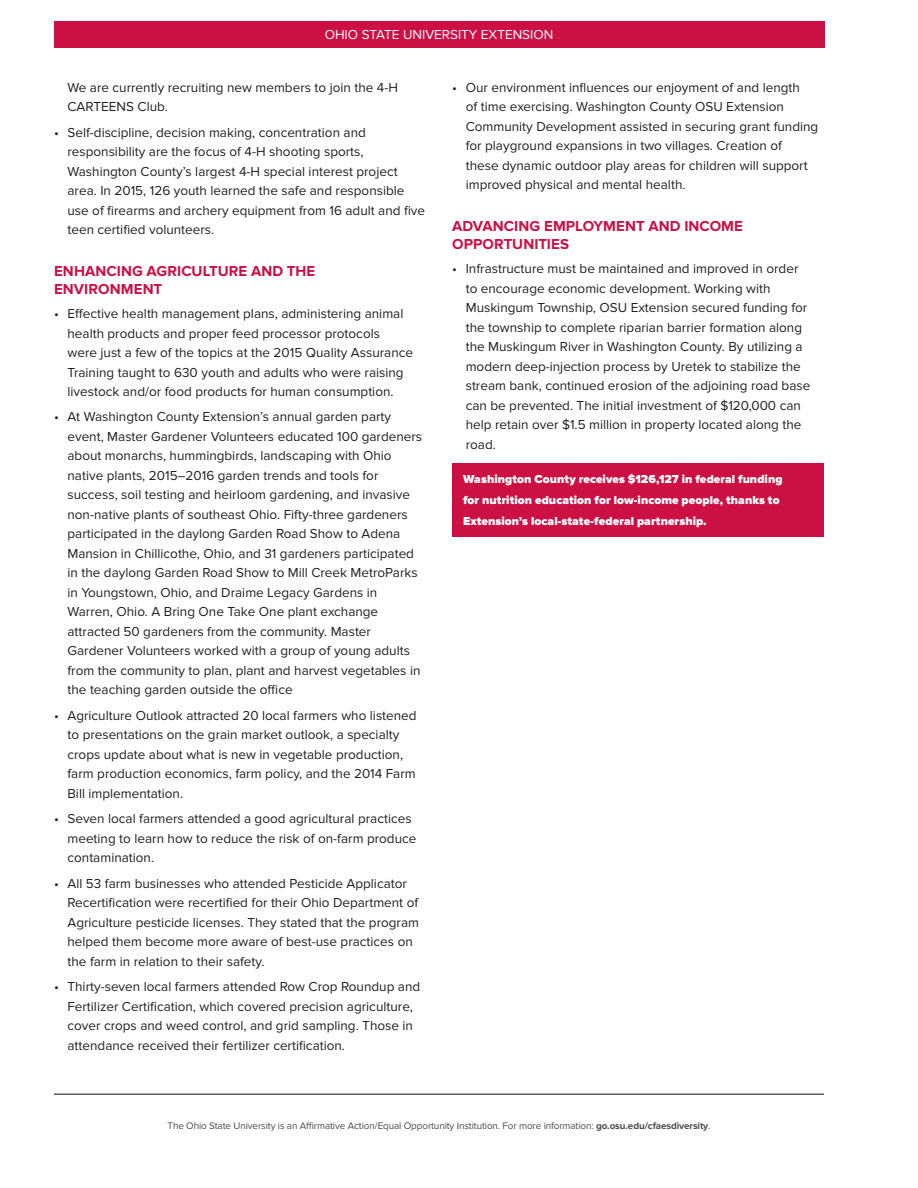
<style>
.page{position:relative;width:918px;height:1188px;background:#fff}
.page>*{position:absolute;margin:0;border:0;box-sizing:border-box;transform-origin:0 0}
.Section_heads{font:700 15px/18px "Proxima Nova";letter-spacing:.005em;color:#cd1044}
.t1{font:13.5px/19.5px "Proxima Nova";color:#231f20}
.t2{font:13.5px "Proxima Nova";color:#fff}
.Federal_funding_text{font:900 12px/21px "Proxima Nova";letter-spacing:.005em;color:#fff}
.t3{font:9.9px "Proxima Nova";letter-spacing:-.01em;color:#4b4c4d}
.s1{font-weight:700}
</style>
<div class="page">
<hr style="left:54px;top:1094px;width:770px;height:1px;background:#57585a">
<div style="left:54px;top:21px;width:770px;height:27px;background:#cd1044"></div>
<div style="left:452px;top:463px;width:372px;height:73px;background:#cd1044"></div>
<p class="t2" style="left:325px;top:27px;width:230px">OHIO STATE UNIVERSITY EXTENSION</p>
<p class="t1" style="left:68px;top:78px;width:332px">We are currently recruiting new members to join the 4-H<br>CARTEENS Club.</p>
<p class="t1" style="left:68px;top:123px;width:359px;text-indent:-14px">• Self-discipline, decision making, concentration and responsibility are the focus of 4-H shooting sports, Washington County’s largest 4-H special interest project area. In 2015, 126 youth learned the safe and responsible use of firearms and archery equipment from 16 adult and five teen certified volunteers.</p>
<p class="Section_heads" style="left:54px;top:262px;width:263px">ENHANCING AGRICULTURE AND THE<br>ENVIRONMENT</p>
<p class="t1" style="left:68px;top:304px;width:347px;text-indent:-14px">• Effective health management plans, administering animal health products and proper feed processor protocols<br>were just a few of the topics at the 2015 Quality Assurance Training taught to 630 youth and adults who were raising livestock and/or food products for human consumption.</p>
<p class="t1" style="left:68px;top:407px;width:356px;text-indent:-14px">• At Washington County Extension’s annual garden party event, Master Gardener Volunteers educated 100 gardeners about monarchs, hummingbirds, landscaping with Ohio native plants, 2015–2016 garden trends and tools for success, soil testing and heirloom gardening, and invasive non-native plants of southeast Ohio. Fifty-three gardeners participated in the daylong Garden Road Show to Adena Mansion in Chillicothe, Ohio, and 31 gardeners participated in the daylong Garden Road Show to Mill Creek MetroParks in Youngstown, Ohio, and Draime Legacy Gardens in Warren, Ohio. A Bring One Take One plant exchange attracted 50 gardeners from the community. Master Gardener Volunteers worked with a group of young adults from the community to plan, plant and harvest vegetables in the teaching garden outside the office</p>
<p class="t1" style="left:68px;top:706px;width:351px;text-indent:-14px">• Agriculture Outlook attracted 20 local farmers who listened to presentations on the grain market outlook, a specialty crops update about what is new in vegetable production, farm production economics, farm policy, and the 2014 Farm Bill implementation.</p>
<p class="t1" style="left:68px;top:809px;width:350px;text-indent:-14px">• Seven local farmers attended a good agricultural practices meeting to learn how to reduce the risk of on-farm produce contamination.</p>
<p class="t1" style="left:68px;top:874px;width:353px;text-indent:-14px">• All 53 farm businesses who attended Pesticide Applicator Recertification were recertified for their Ohio Department of Agriculture pesticide licenses. They stated that the program helped them become more aware of best-use practices on the farm in relation to their safety.</p>
<p class="t1" style="left:68px;top:977px;width:354px;text-indent:-14px">• Thirty-seven local farmers attended Row Crop Roundup and Fertilizer Certification, which covered precision agriculture, cover crops and weed control, and grid sampling. Those in attendance received their fertilizer certification.</p>
<p class="t1" style="left:466px;top:78px;width:354px;text-indent:-14px">• Our environment influences our enjoyment of and length<br>of time exercising. Washington County OSU Extension Community Development assisted in securing grant funding for playground expansions in two villages. Creation of<br>these dynamic outdoor play areas for children will support improved physical and mental health.</p>
<p class="Section_heads" style="left:452px;top:217px;width:292px">ADVANCING EMPLOYMENT AND INCOME<br>OPPORTUNITIES</p>
<p class="t1" style="left:466px;top:259px;width:346px;text-indent:-14px">• Infrastructure must be maintained and improved in order to encourage economic development. Working with Muskingum Township, OSU Extension secured funding for the township to complete riparian barrier formation along the Muskingum River in Washington County. By utilizing a modern deep-injection process by Uretek to stabilize the stream bank, continued erosion of the adjoining road base can be prevented. The initial investment of $120,000 can help retain over $1.5 million in property located along the road.</p>
<p class="Federal_funding_text" style="left:463px;top:469px;width:321px">Washington County receives $126,127 in federal funding for nutrition education for low-income people, thanks to<br>Extension’s local-state-federal partnership.</p>
<p class="t3" style="left:167px;top:1120px;width:545px">The Ohio State University is an Affirmative Action/Equal Opportunity Institution. For more information: <span class="s1">go.osu.edu/cfaesdiversity</span>.</p>
</div>
